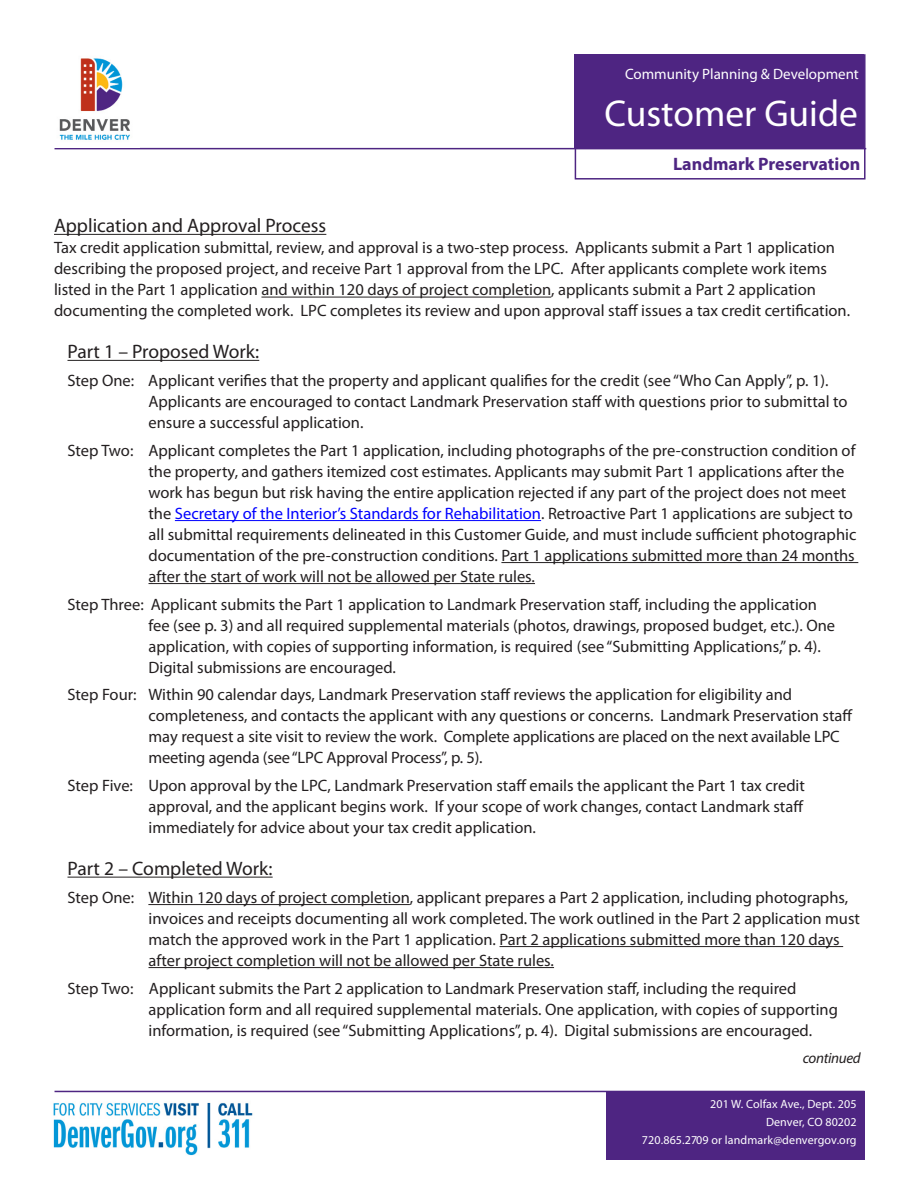
<style>
.page{position:relative;width:918px;height:1188px;background:#fff}
.page>*{position:absolute;margin:0;border:0;box-sizing:border-box;transform-origin:0 0}
.t1{font:37.5px "Myriad Pro";color:#fff}
.bullets{font:19.5px "Myriad Pro";color:#231f20}
.t2{font:700 18px "Myriad Pro";color:#4e2582}
.bullets-2{font:16.5px/21px "Myriad Pro";color:#231f20}
.t3{font:15px "Myriad Pro";color:#fff}
.bullets-3{font:italic 15px "Myriad Pro";letter-spacing:-.025em;color:#231f20}
.text{font:12px "Myriad Pro";letter-spacing:.01em;color:#fff}
.s1{color:#00f}
</style>
<div class="page">
<hr style="left:54px;top:234px;width:272px;height:1px;background:#231f20">
<hr style="left:261px;top:297px;width:290px;height:1px;background:#231f20">
<hr style="left:68px;top:360px;width:191px;height:1px;background:#231f20">
<hr style="left:175px;top:520px;width:366px;height:1px;background:#00f">
<hr style="left:501px;top:562px;width:357px;height:1px;background:#231f20">
<hr style="left:148px;top:583px;width:387px;height:1px;background:#231f20">
<hr style="left:68px;top:877px;width:205px;height:1px;background:#231f20">
<hr style="left:148px;top:904px;width:262px;height:1px;background:#231f20">
<hr style="left:500px;top:946px;width:343px;height:1px;background:#231f20">
<hr style="left:148px;top:967px;width:406px;height:1px;background:#231f20">
<div style="left:575px;top:54px;width:291px;height:126px;border:2px solid #4e2582"></div>
<hr style="left:55px;top:148px;width:811px;height:1px;background:#4e2582">
<div style="left:575px;top:55px;width:289px;height:93px;background:#4e2582"></div>
<div style="left:606px;top:1091px;width:259px;height:69px;background:#4e2582"></div>
<img style="left:59px;top:58px;width:71px;height:82px">
<hr style="left:55px;top:1091px;width:810px;height:1px;background:#4e2582">
<img style="left:53px;top:1102px;width:200px;height:54px">
<p class="t3" style="left:625px;top:65px;width:235px">Community Planning &amp; Development</p>
<p class="t1" style="left:604px;top:91px;width:255px">Customer Guide</p>
<p class="t2" style="left:673px;top:152px;width:189px">Landmark Preservation</p>
<p class="bullets" style="left:54px;top:214px;width:274px">Application and Approval Process</p>
<p class="bullets-2" style="left:54px;top:237px;width:798px">Tax credit application submittal, review, and approval is a two-step process. Applicants submit a Part 1 application describing the proposed project, and receive Part 1 approval from the LPC. After applicants complete work items listed in the Part 1 application and within 120 days of project completion, applicants submit a Part 2 application documenting the completed work. LPC completes its review and upon approval staff issues a tax credit certification.</p>
<p class="bullets" style="left:68px;top:340px;width:193px">Part 1 – Proposed Work:</p>
<p class="bullets-2" style="left:148px;top:370px;width:701px;text-indent:-81px">Step One: Applicant verifies that the property and applicant qualifies for the credit (see “Who Can Apply”, p. 1).<br>Applicants are encouraged to contact Landmark Preservation staff with questions prior to submittal to ensure a successful application.</p>
<p class="bullets-2" style="left:148px;top:440px;width:709px;text-indent:-81px">Step Two: Applicant completes the Part 1 application, including photographs of the pre-construction condition of the property, and gathers itemized cost estimates. Applicants may submit Part 1 applications after the work has begun but risk having the entire application rejected if any part of the project does not meet the <span class="s1">Secretary of the Interior’s Standards for Rehabilitation</span>. Retroactive Part 1 applications are subject to all submittal requirements delineated in this Customer Guide, and must include sufficient photographic documentation of the pre-construction conditions. Part 1 applications submitted more than 24 months after the start of work will not be allowed per State rules.</p>
<p class="bullets-2" style="left:148px;top:593px;width:688px;text-indent:-81px">Step Three: Applicant submits the Part 1 application to Landmark Preservation staff, including the application fee (see p. 3) and all required supplemental materials (photos, drawings, proposed budget, etc.). One application, with copies of supporting information, is required (see “Submitting Applications,” p. 4).<br>Digital submissions are encouraged.</p>
<p class="bullets-2" style="left:148px;top:684px;width:706px;text-indent:-81px">Step Four: Within 90 calendar days, Landmark Preservation staff reviews the application for eligibility and completeness, and contacts the applicant with any questions or concerns. Landmark Preservation staff may request a site visit to review the work. Complete applications are placed on the next available LPC meeting agenda (see “LPC Approval Process”, p. 5).</p>
<p class="bullets-2" style="left:148px;top:775px;width:658px;text-align:justify;text-indent:-81px">Step Five: Upon approval by the LPC, Landmark Preservation staff emails the applicant the Part 1 tax credit approval, and the applicant begins work. If your scope of work changes, contact Landmark staff immediately for advice about your tax credit application.</p>
<p class="bullets" style="left:68px;top:857px;width:207px">Part 2 – Completed Work:</p>
<p class="bullets-2" style="left:148px;top:887px;width:713px;text-indent:-81px">Step One: Within 120 days of project completion, applicant prepares a Part 2 application, including photographs, invoices and receipts documenting all work completed. The work outlined in the Part 2 application must match the approved work in the Part 1 application. Part 2 applications submitted more than 120 days after project completion will not be allowed per State rules.</p>
<p class="bullets-2" style="left:148px;top:977px;width:691px;text-indent:-81px">Step Two: Applicant submits the Part 2 application to Landmark Preservation staff, including the required application form and all required supplemental materials. One application, with copies of supporting information, is required (see “Submitting Applications”, p. 4). Digital submissions are encouraged.</p>
<p class="bullets-3" style="left:803px;top:1049px;width:59px">continued</p>
<p class="text" style="left:710px;top:1097px;width:148px">201 W. Colfax Ave., Dept. 205</p>
<p class="text" style="left:766px;top:1115px;width:92px">Denver, CO 80202</p>
<p class="text" style="left:642px;top:1133px;width:216px">720.865.2709 or landmark@denvergov.org</p>
</div>
